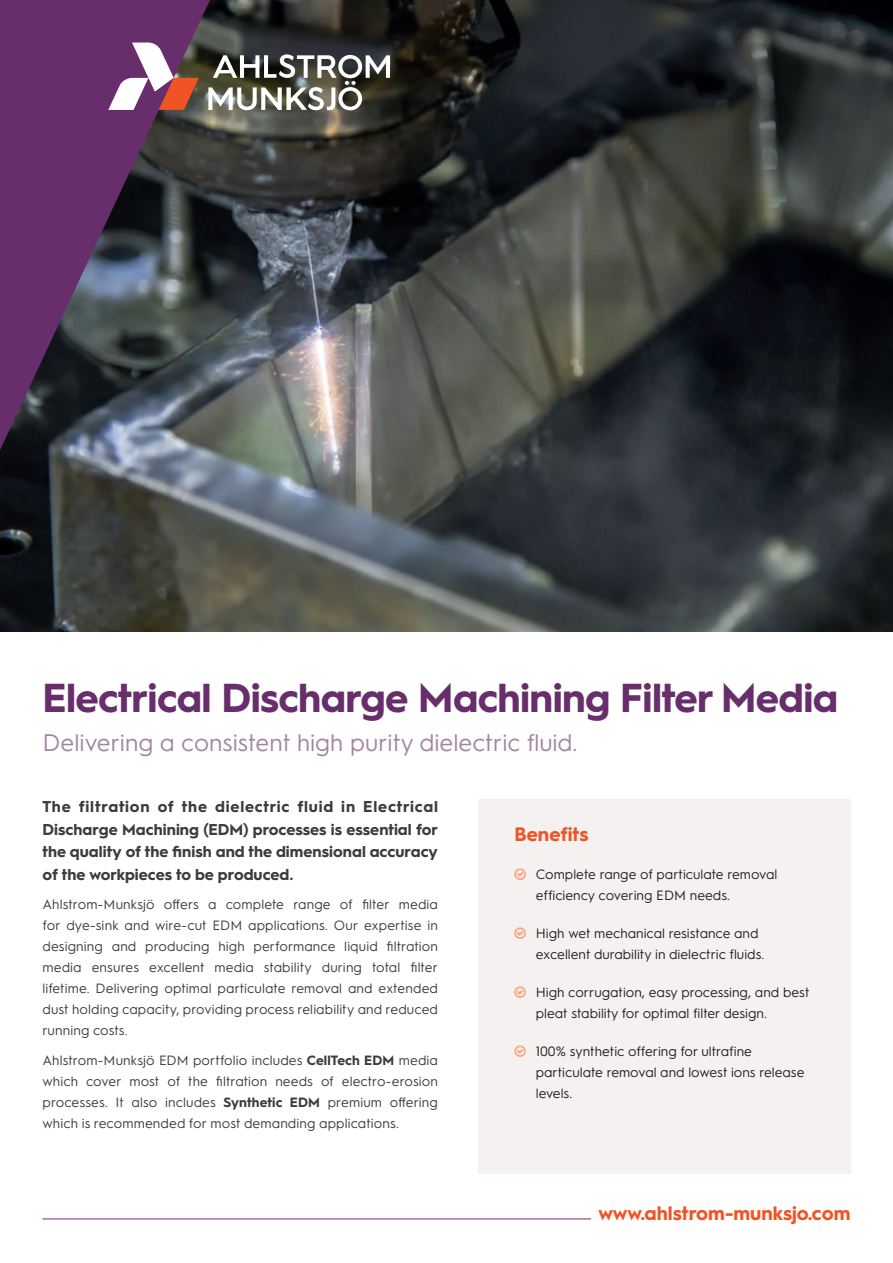
<style>
.page{position:relative;width:893px;height:1263px;background:#fff}
.page>*{position:absolute;margin:0;border:0;box-sizing:border-box;transform-origin:0 0}
.t1{font:700 40.5px "Hurme Geometric Sans 1";letter-spacing:-.015em;color:#682e6c}
.t2{font:24px "Hurme Geometric Sans 1";color:#a384a4}
.t3{font:700 19.5px "Hurme Geometric Sans 1";color:#f15424}
.t4{font:700 15.75px/22.5px "Hurme Geometric Sans 1";color:#3c3c3c;text-align:justify}
.t5{font:13.5px/21px "Hurme Geometric Sans 1";letter-spacing:.01em;color:#3c3c3c;text-align:justify}
.t6{font:13.5px/21px "Hurme Geometric Sans 1";color:#231f20}
.s1{font-weight:700}
</style>
<div class="page">
<img style="left:0;top:0;width:893px;height:631px">
<div style="left:478px;top:799px;width:372px;height:375px;background:#f4f1f0"></div>
<hr style="left:43px;top:1218px;width:548px;height:1px;background:#682e6c">
<svg style="left:0;top:0;width:210px;height:450px;background:#523a5a"></svg>
<svg style="left:108px;top:43px;width:91px;height:67px"></svg>
<svg style="left:208px;top:54px;width:182px;height:56px"></svg>
<h1 class="t1" style="left:43px;top:669px;width:797px">Electrical Discharge Machining Filter Media</h1>
<h2 class="t2" style="left:43px;top:725px;width:537px">Delivering a consistent high purity dielectric fluid.</h2>
<p class="t4" style="left:43px;top:794px;width:397px">The filtration of the dielectric fluid in Electrical Discharge Machining (EDM) processes is essential for the quality of the finish and the dimensional accuracy of the workpieces to be produced.</p>
<p class="t5" style="left:43px;top:893px;width:397px">Ahlstrom-Munksjö offers a complete range of filter media for dye-sink and wire-cut EDM applications. Our expertise in designing and producing high performance liquid filtration media ensures excellent media stability during total filter lifetime. Delivering optimal particulate removal and extended dust holding capacity, providing process reliability and reduced running costs.</p>
<p class="t5" style="left:43px;top:1049px;width:397px">Ahlstrom-Munksjö EDM portfolio includes <span class="s1">CellTech EDM</span> media which cover most of the filtration needs of electro-erosion processes. It also includes <span class="s1">Synthetic EDM</span> premium offering which is recommended for most demanding applications.</p>
<h3 class="t3" style="left:514px;top:820px;width:75px">Benefits</h3>
<p class="t6" style="left:536px;top:863px;width:243px">Complete range of particulate removal efficiency covering EDM needs.</p>
<p class="t6" style="left:536px;top:922px;width:230px">High wet mechanical resistance and excellent durability in dielectric fluids.</p>
<p class="t6" style="left:536px;top:981px;width:275px">High corrugation, easy processing, and best pleat stability for optimal filter design.</p>
<p class="t6" style="left:536px;top:1040px;width:270px">100% synthetic offering for ultrafine particulate removal and lowest ions release levels.</p>
<h3 class="t3" style="left:598px;top:1199px;width:254px">www.ahlstrom-munksjo.com</h3>
</div>
